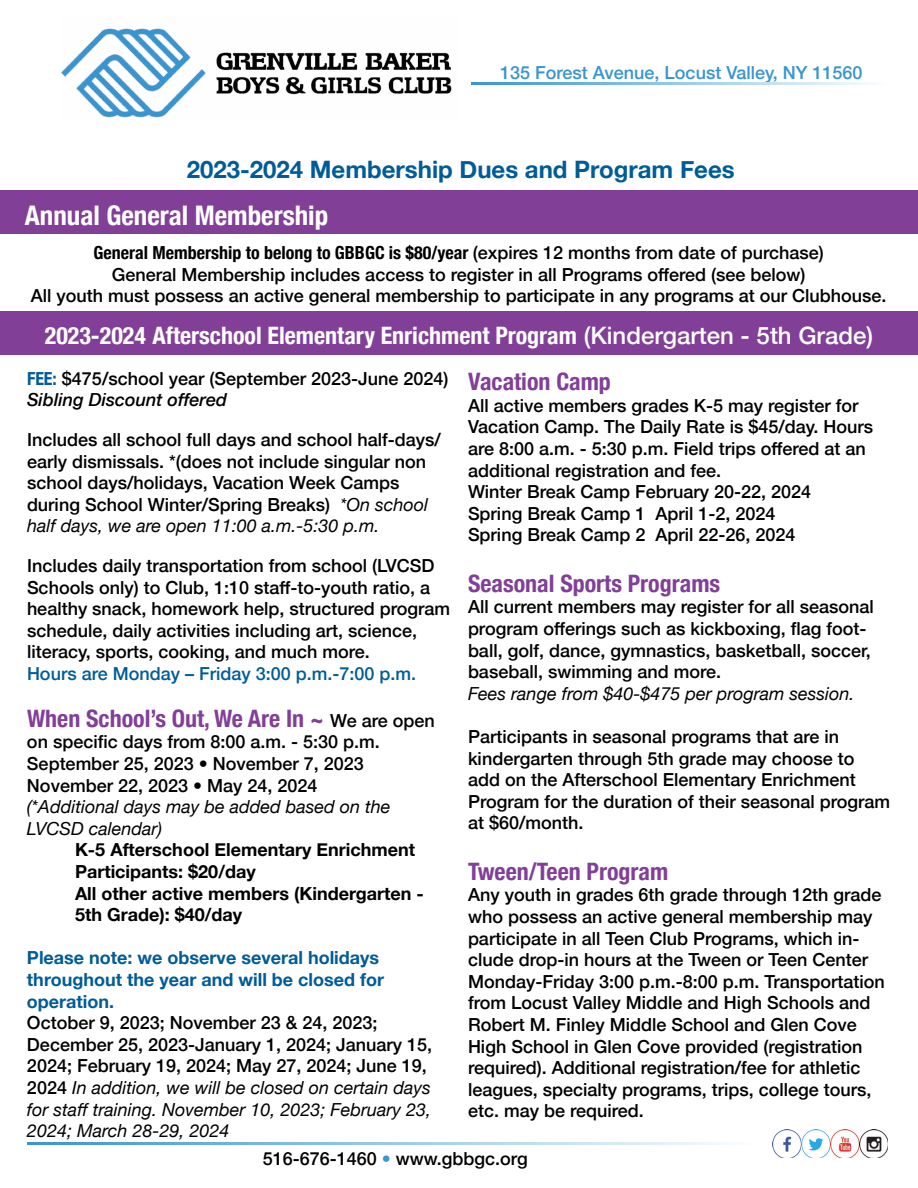
<style>
.page{position:relative;width:918px;height:1188px;background:#fff}
.page>*{position:absolute;margin:0;border:0;box-sizing:border-box;transform-origin:0 0}
.t1{font:700 condensed 27px "Helvetica Neue";color:#fff}
.t2{font:700 condensed 24px "Helvetica Neue";color:#823f98}
.t3{font:700 condensed 24px "Helvetica Neue";color:#fff}
.t4{font:700 24px "Helvetica Neue";color:#005c97}
.t5{font:500 18px/21.6px "Helvetica Neue";color:#000}
.t6{font:700 18px/21.6px "Helvetica Neue";color:#000}
.t7{font:italic 18px/21.6px "Helvetica Neue";color:#000}
.t8{font:700 18px/21.6px "Helvetica Neue";color:#005c97}
.t9{font:500 18px "Helvetica Neue";color:#005c97}
.t10{font:500 18px "Helvetica Neue";color:#3995d2}
.s1{font-weight:700;font-stretch:condensed}
.s2{font-weight:500;font-stretch:normal}
.s3{font-weight:700;font-stretch:condensed;color:#005c97}
.s4{font-style:italic}
.s5{font-weight:400;font-style:italic}
.s6{font-weight:500;font-stretch:normal;font-size:18px;color:#000}
.s7{color:#3995d2}
</style>
<div class="page">
<img style="left:61px;top:28px;width:391px;height:90px">
<svg style="left:471px;top:83px;width:398px;height:1px"></svg>
<img style="left:773px;top:1130px;width:115px;height:28px">
<svg style="left:27px;top:1143px;width:696px;height:1px"></svg>
<div style="left:0;top:190px;width:918px;height:44px;background:#823f98"></div>
<div style="left:0;top:311px;width:918px;height:43px;background:#823f98"></div>
<p class="t10" style="left:500px;top:58px;width:364px">135 Forest Avenue, Locust Valley, NY 11560</p>
<h2 class="t4" style="left:187px;top:150px;width:550px">2023-2024 Membership Dues and Program Fees</h2>
<h1 class="t1" style="left:25px;top:193px;width:305px">Annual General Membership</h1>
<p class="t5" style="left:31px;top:240px;width:857px;text-align:center"><span class="s1">General Membership to belong to GBBGC is $80/year</span> (expires 12 months from date of purchase)<br>General Membership includes access to register in all Programs offered (see below)<br>All youth must possess an active general membership to participate in any programs at our Clubhouse.</p>
<h2 class="t3" style="left:45px;top:316px;width:830px">2023-2024 Afterschool Elementary Enrichment Program <span class="s2">(Kindergarten - 5th Grade)</span></h2>
<p class="t5" style="left:27px;top:366px;width:423px"><span class="s3">FEE:</span> $475/school year (September 2023-June 2024)<br><span class="s4">Sibling Discount offered</span></p>
<p class="t5" style="left:27px;top:427px;width:415px">Includes all school full days and school half-days/ early dismissals. *(does not include singular non school days/holidays, Vacation Week Camps during School Winter/Spring Breaks) <span class="s5">*On school half days, we are open 11:00 a.m.-5:30 p.m.</span></p>
<p class="t5" style="left:27px;top:553px;width:425px">Includes daily transportation from school (LVCSD Schools only) to Club, 1:10 staff-to-youth ratio, a healthy snack, homework help, structured program schedule, daily activities including art, science, literacy, sports, cooking, and much more.</p>
<p class="t9" style="left:27px;top:659px;width:391px">Hours are Monday – Friday 3:00 p.m.-7:00 p.m.</p>
<h2 class="t2" style="left:27px;top:698px;width:409px">When School’s Out, We Are In ~ <span class="s6">We are open</span></h2>
<p class="t5" style="left:27px;top:730px;width:354px">on specific days from 8:00 a.m. - 5:30 p.m.<br>September 25, 2023 • November 7, 2023<br>November 22, 2023 • May 24, 2024</p>
<p class="t7" style="left:27px;top:797px;width:365px">(*Additional days may be added based on the<br>LVCSD calendar)</p>
<p class="t6" style="left:75px;top:840px;width:350px">K-5 Afterschool Elementary Enrichment<br>Participants: $20/day<br>All other active members (Kindergarten -<br>5th Grade): $40/day</p>
<p class="t8" style="left:27px;top:948px;width:359px">Please note: we observe several holidays throughout the year and will be closed for operation.</p>
<p class="t5" style="left:27px;top:1010px;width:407px">October 9, 2023; November 23 &amp; 24, 2023; December 25, 2023-January 1, 2024; January 15, 2024; February 19, 2024; May 27, 2024; June 19, 2024 <span class="s5">In addition, we will be closed on certain days for staff training. November 10, 2023; February 23, 2024; March 28-29, 2024</span></p>
<h2 class="t2" style="left:468px;top:362px;width:144px">Vacation Camp</h2>
<p class="t5" style="left:468px;top:393px;width:407px">All active members grades K-5 may register for Vacation Camp. The Daily Rate is $45/day. Hours are 8:00 a.m. - 5:30 p.m. Field trips offered at an additional registration and fee.<br>Winter Break Camp February 20-22, 2024<br>Spring Break Camp 1 April 1-2, 2024<br>Spring Break Camp 2 April 22-26, 2024</p>
<h2 class="t2" style="left:468px;top:563px;width:254px">Seasonal Sports Programs</h2>
<p class="t5" style="left:468px;top:595px;width:407px">All current members may register for all seasonal program offerings such as kickboxing, flag foot&shy;ball, golf, dance, gymnastics, basketball, soccer, baseball, swimming and more.</p>
<p class="t7" style="left:468px;top:684px;width:388px">Fees range from $40-$475 per program session.</p>
<p class="t5" style="left:468px;top:724px;width:424px">Participants in seasonal programs that are in kindergarten through 5th grade may choose to add on the Afterschool Elementary Enrichment Program for the duration of their seasonal program at $60/month.</p>
<h2 class="t2" style="left:468px;top:851px;width:202px">Tween/Teen Program</h2>
<p class="t5" style="left:468px;top:883px;width:418px">Any youth in grades 6th grade through 12th grade who possess an active general membership may participate in all Teen Club Programs, which in&shy;clude drop-in hours at the Tween or Teen Center Monday-Friday 3:00 p.m.-8:00 p.m. Transportation from Locust Valley Middle and High Schools and Robert M. Finley Middle School and Glen Cove High School in Glen Cove provided (registration required). Additional registration/fee for athletic leagues, specialty programs, trips, college tours, etc. may be required.</p>
<p class="t5" style="left:263px;top:1146px;width:267px">516-676-1460 <span class="s7">•</span> www.gbbgc.org</p>
</div>
